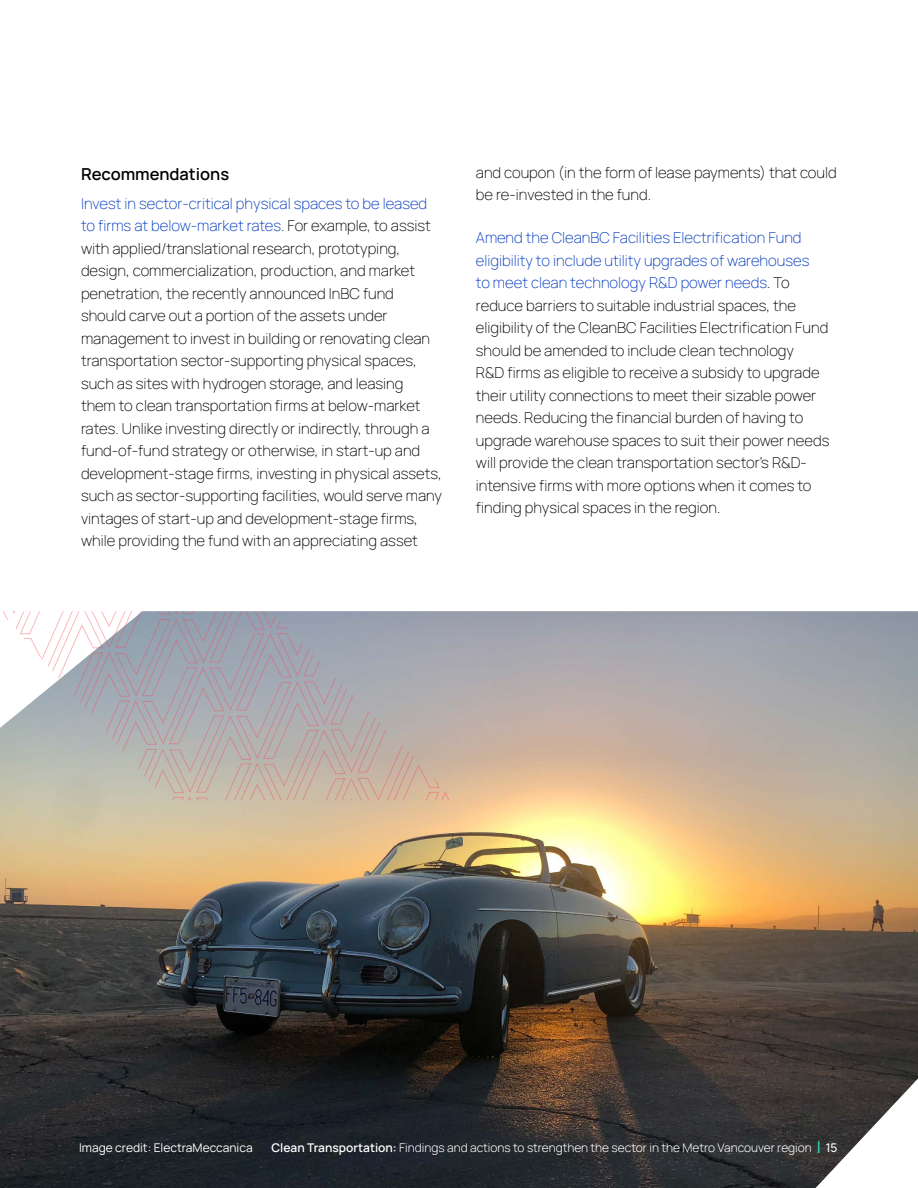
<style>
.page{position:relative;width:918px;height:1188px;background:#fff}
.page>*{position:absolute;margin:0;border:0;box-sizing:border-box;transform-origin:0 0}
.t1{font:600 16.5px "Manrope";color:#000}
.t2{font:200 15px/22.5px "Manrope";color:#000}
.t3{font:300 12px "Manrope";color:#fff}
.t4{font:12px "Manrope";color:#fff}
.s1{color:#0039be}
.s2{font-weight:600}
.s3{font-weight:400;font-size:16.5px;color:#25efc2}
.s4{font-weight:500}
</style>
<div class="page">
<img style="left:0;top:611px;width:918px;height:577px">
<svg style="left:0;top:611px;width:456px;height:189px;background:#b7b4b5"></svg>
<p class="t1" style="left:81px;top:162px;width:150px">Recommendations</p>
<p class="t2" style="left:81px;top:192px;width:363px"><span class="s1">Invest in sector-critical physical spaces to be leased to firms at below-market rates</span>. For example, to assist with applied/translational research, prototyping, design, commercialization, production, and market penetration, the recently announced InBC fund should carve out a portion of the assets under management to invest in building or renovating clean transportation sector-supporting physical spaces, such as sites with hydrogen storage, and leasing<br>them to clean transportation firms at below-market rates. Unlike investing directly or indirectly, through a fund-of-fund strategy or otherwise, in start-up and development-stage firms, investing in physical assets, such as sector-supporting facilities, would serve many vintages of start-up and development-stage firms, while providing the fund with an appreciating asset</p>
<p class="t2" style="left:476px;top:161px;width:362px">and coupon (in the form of lease payments) that could be re-invested in the fund.</p>
<p class="t2" style="left:476px;top:226px;width:355px"><span class="s1">Amend the CleanBC Facilities Electrification Fund eligibility to include utility upgrades of warehouses<br>to meet clean technology R&amp;D power needs</span>. To reduce barriers to suitable industrial spaces, the eligibility of the CleanBC Facilities Electrification Fund should be amended to include clean technology<br>R&amp;D firms as eligible to receive a subsidy to upgrade their utility connections to meet their sizable power needs. Reducing the financial burden of having to upgrade warehouse spaces to suit their power needs will provide the clean transportation sector’s R&amp;D&shy;intensive firms with more options when it comes to finding physical spaces in the region.</p>
<p class="t4" style="left:79px;top:1139px;width:175px">Image credit: ElectraMeccanica</p>
<p class="t3" style="left:272px;top:1139px;width:567px"><span class="s2">Clean Transportation:</span> Findings and actions to strengthen the sector in the Metro Vancouver region <span class="s3">|</span> <span class="s4">15</span></p>
</div>
